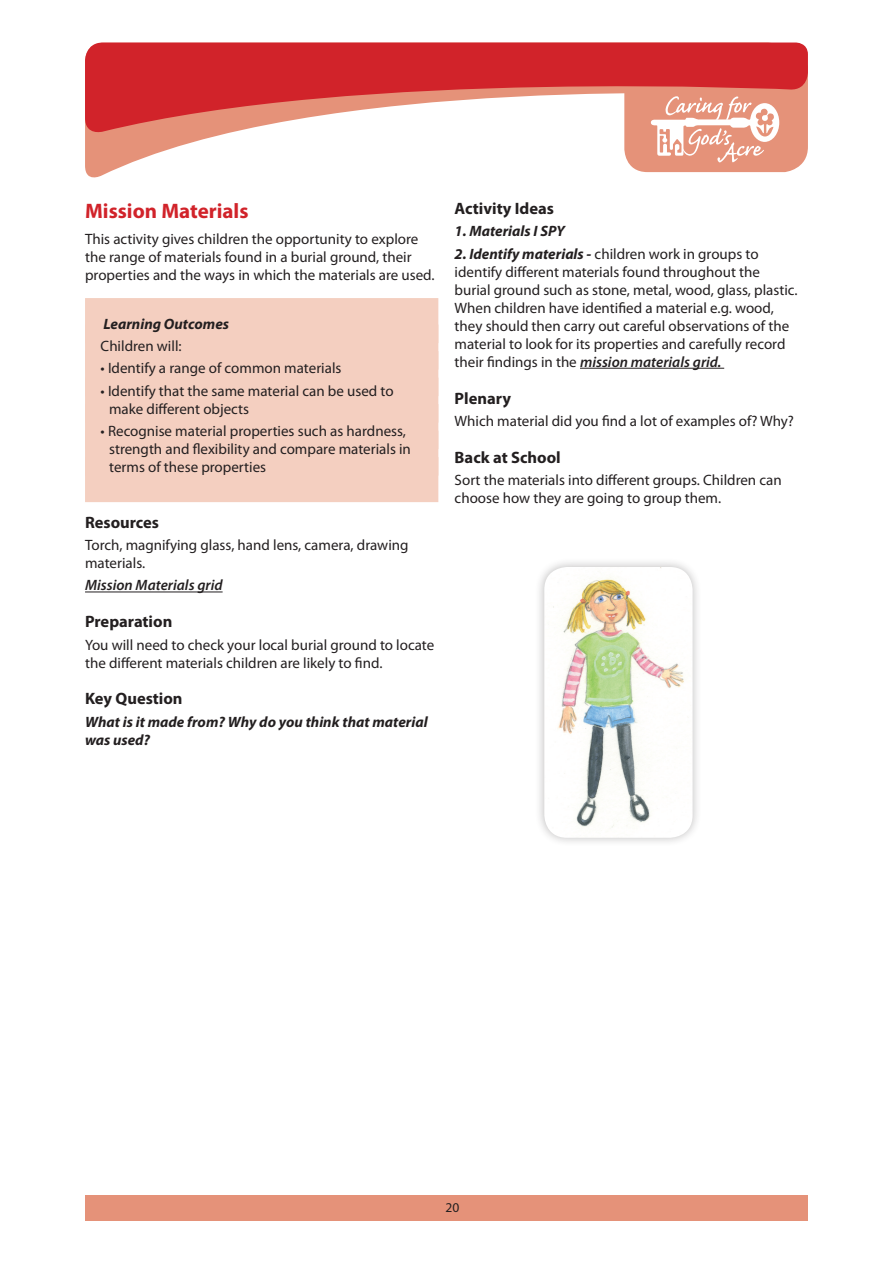
<style>
.page{position:relative;width:893px;height:1263px;background:#fff}
.page>*{position:absolute;margin:0;border:0;box-sizing:border-box;transform-origin:0 0}
.t1{font:700 21px "Myriad Pro";color:#d1232a}
.t2{font:700 16.5px "Myriad Pro";color:#231f20}
.t3{font:15px/18px "Myriad Pro";color:#231f20}
.t4{font:italic 700 15px/18px "Myriad Pro";color:#231f20}
.t5{font:italic 600 15px "Myriad Pro";color:#231f20}
.t6{font:13.5px "Myriad Pro";color:#231f20}
.s1{font-weight:700;font-style:italic}
.s2{font-weight:600;font-style:italic}
</style>
<div class="page">
<svg style="left:783px;top:136px;width:25px;height:36px"></svg>
<svg style="left:85px;top:136px;width:698px;height:42px"></svg>
<svg style="left:85px;top:43px;width:723px;height:93px;fill:#d1232a"></svg>
<div style="left:85px;top:1195px;width:723px;height:25px;background:#e59279"></div>
<div style="left:85px;top:298px;width:353px;height:45px;background:#f4cfc0"></div>
<div style="left:85px;top:325px;width:353px;height:45px;background:#f4cfc0"></div>
<div style="left:85px;top:351px;width:353px;height:45px;background:#f4cfc0"></div>
<div style="left:85px;top:378px;width:353px;height:45px;background:#f4cfc0"></div>
<div style="left:85px;top:404px;width:353px;height:45px;background:#f4cfc0"></div>
<div style="left:85px;top:431px;width:353px;height:45px;background:#f4cfc0"></div>
<div style="left:85px;top:457px;width:353px;height:45px;background:#f4cfc0"></div>
<hr style="left:85px;top:592px;width:138px;height:1px;background:#231f20">
<hr style="left:580px;top:368px;width:144px;height:1px;background:#231f20">
<div style="left:534px;top:557px;width:168px;height:291px;background:#231f20;opacity:.3"></div>
<img style="left:544px;top:567px;width:149px;height:271px">
<h1 class="t1" style="left:85px;top:197px;width:165px">Mission Materials</h1>
<p class="t3" style="left:85px;top:230px;width:351px">This activity gives children the opportunity to explore the range of materials found in a burial ground, their properties and the ways in which the materials are used.</p>
<p class="t4" style="left:103px;top:314px;width:127px">Learning Outcomes</p>
<p class="t3" style="left:101px;top:337px;width:83px">Children will:</p>
<p class="t3" style="left:101px;top:359px;width:242px">• Identify a range of common materials</p>
<p class="t3" style="left:109px;top:381px;width:286px;text-indent:-9px">• Identify that the same material can be used to make different objects</p>
<p class="t3" style="left:109px;top:421px;width:303px;text-indent:-9px">• Recognise material properties such as hardness, strength and flexibility and compare materials in terms of these properties</p>
<p class="t2" style="left:85px;top:512px;width:76px">Resources</p>
<p class="t3" style="left:85px;top:536px;width:325px">Torch, magnifying glass, hand lens, camera, drawing materials.</p>
<p class="t5" style="left:85px;top:576px;width:139px">Mission Materials grid</p>
<p class="t2" style="left:85px;top:611px;width:89px">Preparation</p>
<p class="t3" style="left:85px;top:635px;width:351px">You will need to check your local burial ground to locate the different materials children are likely to find.</p>
<p class="t2" style="left:85px;top:688px;width:99px">Key Question</p>
<p class="t4" style="left:85px;top:712px;width:344px">What is it made from? Why do you think that material was used?</p>
<p class="t2" style="left:455px;top:198px;width:101px">Activity Ideas</p>
<p class="t4" style="left:455px;top:222px;width:112px">1. Materials I SPY</p>
<p class="t3" style="left:455px;top:244px;width:344px"><span class="s1">2. Identify materials -</span> children work in groups to identify different materials found throughout the burial ground such as stone, metal, wood, glass, plastic.<br>When children have identified a material e.g. wood, they should then carry out careful observations of the material to look for its properties and carefully record their findings in the <span class="s2">mission materials grid.</span></p>
<p class="t2" style="left:455px;top:387px;width:58px">Plenary</p>
<p class="t3" style="left:455px;top:411px;width:341px">Which material did you find a lot of examples of? Why?</p>
<p class="t2" style="left:455px;top:446px;width:108px">Back at School</p>
<p class="t3" style="left:455px;top:471px;width:329px">Sort the materials into different groups. Children can choose how they are going to group them.</p>
<p class="t6" style="left:446px;top:1199px;width:15px">20</p>
</div>
